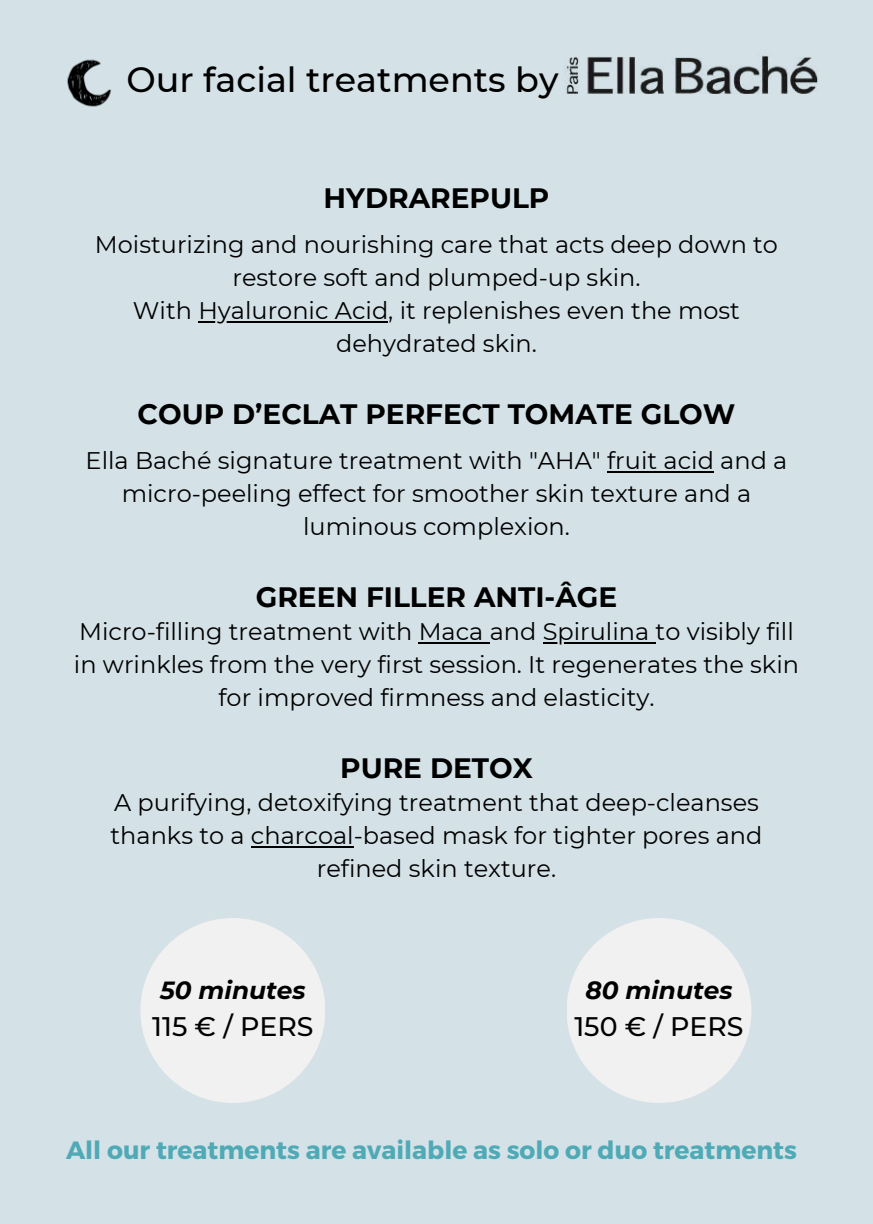
<style>
.page{position:relative;width:873px;height:1224px;background:#d4e2e7}
.page>*{position:absolute;margin:0;border:0;box-sizing:border-box;transform-origin:0 0}
.t1{font:500 35px "Montserrat";color:#000}
.t2{font:700 28px "Montserrat";color:#000}
.t3{font:500 26.8px "Montserrat";color:#000}
.t4{font:700 25px "Montserrat";color:#4faab6}
.t5{font:italic 700 24.8px "Montserrat";color:#000}
.t6{font:24px/33px "Montserrat";color:#000;text-align:center}
</style>
<div class="page">
<div style="left:567px;top:918px;width:184px;height:185px;background:#f1f1f1;border-radius:50%"></div>
<hr style="left:198px;top:321px;width:190px;height:1px;background:#000">
<hr style="left:607px;top:471px;width:107px;height:1px;background:#000">
<hr style="left:419px;top:642px;width:71px;height:1px;background:#000">
<hr style="left:543px;top:642px;width:113px;height:1px;background:#000">
<hr style="left:251px;top:846px;width:103px;height:1px;background:#000">
<img style="left:67px;top:59px;width:45px;height:48px">
<img style="left:566px;top:51px;width:252px;height:43px">
<div style="left:140px;top:918px;width:185px;height:185px;background:#f1f1f1;border-radius:50%"></div>
<h1 class="t1" style="left:126px;top:58px;width:434px">Our facial treatments by</h1>
<p class="t2" style="left:324px;top:181px;width:227px">HYDRAREPULP</p>
<p class="t6" style="left:95px;top:228px;width:685px">Moisturizing and nourishing care that acts deep down to restore soft and plumped-up skin.<br>With Hyaluronic Acid, it replenishes even the most dehydrated skin.</p>
<p class="t2" style="left:138px;top:397px;width:599px">COUP D’ECLAT PERFECT TOMATE GLOW</p>
<p class="t6" style="left:86px;top:444px;width:703px">Ella Baché signature treatment with "AHA" fruit acid and a micro-peeling effect for smoother skin texture and a luminous complexion.</p>
<p class="t2" style="left:256px;top:580px;width:363px">GREEN FILLER ANTI-ÂGE</p>
<p class="t6" style="left:74px;top:615px;width:727px">Micro-filling treatment with Maca and Spirulina to visibly fill in wrinkles from the very first session. It regenerates the skin for improved firmness and elasticity.</p>
<p class="t2" style="left:340px;top:751px;width:194px">PURE DETOX</p>
<p class="t6" style="left:111px;top:786px;width:653px">A purifying, detoxifying treatment that deep-cleanses thanks to a charcoal-based mask for tighter pores and refined skin texture.</p>
<p class="t5" style="left:160px;top:975px;width:147px">50 minutes</p>
<p class="t3" style="left:152px;top:1010px;width:163px">115 € / PERS</p>
<p class="t5" style="left:585px;top:975px;width:149px">80 minutes</p>
<p class="t3" style="left:574px;top:1010px;width:171px">150 € / PERS</p>
<p class="t4" style="left:66px;top:1134px;width:732px">All our treatments are available as solo or duo treatments</p>
</div>
